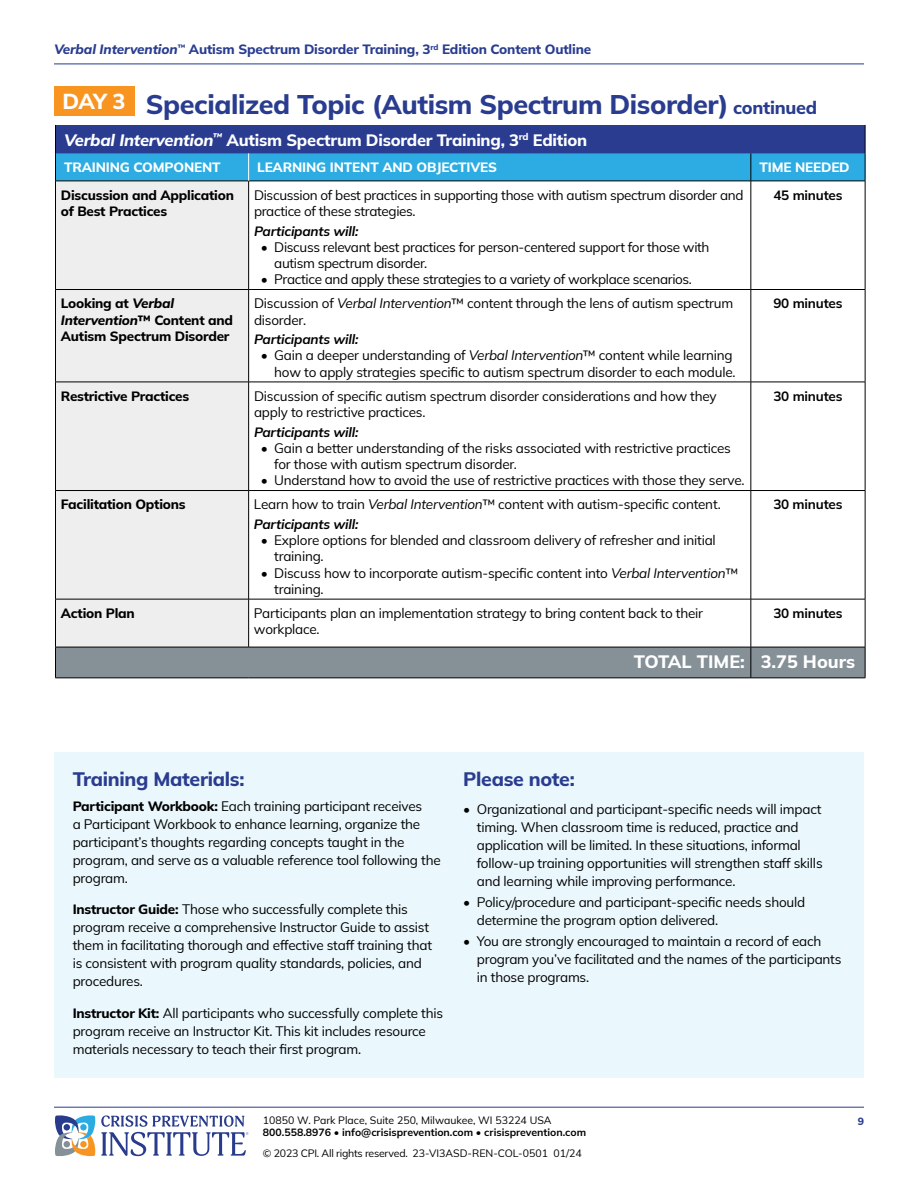
<style>
.page{position:relative;width:918px;height:1188px;background:#fff}
.page>*{position:absolute;margin:0;border:0;box-sizing:border-box;transform-origin:0 0}
.t1{font:800 27px "Mulish";letter-spacing:-.015em;color:#293c8f}
.t2{font:800 19.5px "Mulish";letter-spacing:-.015em;color:#293c8f}
.t3{font:800 18px "Mulish";color:#fff}
.t4{font:800 16.5px "Mulish";letter-spacing:-.015em;color:#fff}
.t5{font:13.5px/18px "Mulish";letter-spacing:-.015em;color:#000}
.t6{font:800 13.5px/16.2px "Mulish";letter-spacing:-.015em;color:#000}
.t7{font:800 13.5px "Mulish";letter-spacing:-.01em;color:#293c8f}
.t8{font:800 13.5px "Mulish";letter-spacing:-.01em;color:#fff}
.t9{font:italic 700 13.5px "Mulish";letter-spacing:-.015em;color:#000}
.t10{font:700 13.5px "Mulish";letter-spacing:-.015em;color:#000}
.t11{font:700 10.5px/12px "Mulish";color:#000}
.t12{font:10.5px "Mulish";letter-spacing:-.02em;color:#000}
.t13{font:800 10.5px "Mulish";color:#293c8f}
.s1{font-style:italic}
.s2{font-size:18px}
.s3{font-weight:700;font-style:italic}
.s4{font-weight:800}
.s5{font-weight:400}
</style>
<div class="page">
<hr style="left:54px;top:1107px;width:810px;height:1px;background:#293c8f">
<hr style="left:54px;top:64px;width:810px;height:1px;background:#293c8f">
<svg style="left:55px;top:1115px;width:194px;height:42px"></svg>
<div style="left:54px;top:752px;width:810px;height:325px;background:#eaf7fc"></div>
<div style="left:56px;top:182px;width:192px;height:465px;background:#eee"></div>
<div style="left:56px;top:648px;width:809px;height:30px;background:#859097"></div>
<hr style="left:55px;top:647px;width:1px;height:31px;background:#000">
<hr style="left:751px;top:647px;width:1px;height:31px;background:#000">
<hr style="left:865px;top:647px;width:1px;height:31px;background:#000">
<hr style="left:55px;top:678px;width:194px;height:1px;background:#000">
<hr style="left:249px;top:678px;width:502px;height:1px;background:#000">
<hr style="left:751px;top:678px;width:114px;height:1px;background:#000">
<hr style="left:55px;top:181px;width:194px;height:1px;background:#000">
<hr style="left:249px;top:181px;width:502px;height:1px;background:#000">
<hr style="left:751px;top:181px;width:114px;height:1px;background:#000">
<hr style="left:55px;top:181px;width:1px;height:108px;background:#000">
<hr style="left:248px;top:181px;width:1px;height:108px;background:#000">
<hr style="left:751px;top:181px;width:1px;height:108px;background:#000">
<hr style="left:865px;top:181px;width:1px;height:108px;background:#000">
<hr style="left:55px;top:289px;width:194px;height:1px;background:#000">
<hr style="left:55px;top:290px;width:1px;height:92px;background:#000">
<hr style="left:249px;top:289px;width:502px;height:1px;background:#000">
<hr style="left:248px;top:290px;width:1px;height:92px;background:#000">
<hr style="left:751px;top:289px;width:114px;height:1px;background:#000">
<hr style="left:751px;top:290px;width:1px;height:92px;background:#000">
<hr style="left:865px;top:290px;width:1px;height:92px;background:#000">
<hr style="left:55px;top:382px;width:194px;height:1px;background:#000">
<hr style="left:55px;top:382px;width:1px;height:108px;background:#000">
<hr style="left:248px;top:382px;width:1px;height:108px;background:#000">
<hr style="left:751px;top:382px;width:1px;height:108px;background:#000">
<hr style="left:865px;top:382px;width:1px;height:108px;background:#000">
<hr style="left:55px;top:490px;width:194px;height:1px;background:#000">
<hr style="left:55px;top:491px;width:1px;height:108px;background:#000">
<hr style="left:248px;top:491px;width:1px;height:108px;background:#000">
<hr style="left:751px;top:491px;width:1px;height:108px;background:#000">
<hr style="left:865px;top:491px;width:1px;height:108px;background:#000">
<hr style="left:55px;top:599px;width:194px;height:1px;background:#000">
<hr style="left:55px;top:599px;width:1px;height:48px;background:#000">
<hr style="left:248px;top:599px;width:1px;height:48px;background:#000">
<hr style="left:751px;top:599px;width:1px;height:48px;background:#000">
<hr style="left:865px;top:599px;width:1px;height:48px;background:#000">
<hr style="left:55px;top:647px;width:194px;height:1px;background:#000">
<svg style="left:55px;top:125px;width:811px;height:56px;background:#2a71b4"></svg>
<hr style="left:249px;top:382px;width:502px;height:1px;background:#000">
<hr style="left:751px;top:382px;width:114px;height:1px;background:#000">
<hr style="left:249px;top:490px;width:502px;height:1px;background:#000">
<hr style="left:751px;top:490px;width:114px;height:1px;background:#000">
<hr style="left:249px;top:599px;width:502px;height:1px;background:#000">
<hr style="left:751px;top:599px;width:114px;height:1px;background:#000">
<hr style="left:249px;top:647px;width:502px;height:1px;background:#000">
<hr style="left:751px;top:647px;width:114px;height:1px;background:#000">
<div style="left:54px;top:86px;width:81px;height:30px;background:#f89521"></div>
<p class="t7" style="left:54px;top:40px;width:539px"><span class="s1">Verbal Intervention</span><sup>™</sup> Autism Spectrum Disorder Training, 3<sup>rd</sup> Edition Content Outline</p>
<h1 class="t1" style="left:62px;top:85px;width:756px"><sup>DAY</sup> <sup>3</sup> Specialized Topic (Autism Spectrum Disorder) <span class="s2">continued</span></h1>
<p class="t4" style="left:64px;top:128px;width:525px"><span class="s1">Verbal Intervention</span><sup>™</sup> Autism Spectrum Disorder Training, 3<sup>rd</sup> Edition</p>
<p class="t8" style="left:64px;top:158px;width:158px">TRAINING COMPONENT</p>
<p class="t8" style="left:257px;top:158px;width:241px">LEARNING INTENT AND OBJECTIVES</p>
<p class="t8" style="left:759px;top:158px;width:92px">TIME NEEDED</p>
<p class="t6" style="left:61px;top:187px;width:175px">Discussion and Application of Best Practices</p>
<p class="t5" style="left:254px;top:187px;width:491px;line-height:16.2px">Discussion of best practices in supporting those with autism spectrum disorder and practice of these strategies.</p>
<p class="t9" style="left:254px;top:221px;width:106px">Participants will:</p>
<p class="t5" style="left:274px;top:238px;width:437px;line-height:16.2px;text-indent:-14px">• Discuss relevant best practices for person-centered support for those with autism spectrum disorder.</p>
<p class="t5" style="left:261px;top:270px;width:433px">• Practice and apply these strategies to a variety of workplace scenarios.</p>
<p class="t10" style="left:773px;top:186px;width:71px">45 minutes</p>
<p class="t6" style="left:61px;top:295px;width:174px">Looking at <span class="s1">Verbal<br>Intervention</span>™ Content and<br>Autism Spectrum Disorder</p>
<p class="t5" style="left:254px;top:295px;width:481px;line-height:16.2px">Discussion of <span class="s1">Verbal Intervention</span>™ content through the lens of autism spectrum disorder.</p>
<p class="t9" style="left:254px;top:330px;width:106px">Participants will:</p>
<p class="t5" style="left:261px;top:347px;width:476px;line-height:16.2px;text-align:right">• Gain a deeper understanding of <span class="s1">Verbal Intervention</span>™ content while learning how to apply strategies specific to autism spectrum disorder to each module.</p>
<p class="t6" style="left:61px;top:388px;width:130px">Restrictive Practices</p>
<p class="t5" style="left:254px;top:388px;width:464px;line-height:16.2px">Discussion of specific autism spectrum disorder considerations and how they apply to restrictive practices.</p>
<p class="t9" style="left:254px;top:422px;width:106px">Participants will:</p>
<p class="t5" style="left:274px;top:439px;width:458px;line-height:16.2px;text-indent:-14px">• Gain a better understanding of the risks associated with restrictive practices for those with autism spectrum disorder.</p>
<p class="t5" style="left:261px;top:471px;width:485px">• Understand how to avoid the use of restrictive practices with those they serve.</p>
<p class="t6" style="left:61px;top:496px;width:126px">Facilitation Options</p>
<p class="t5" style="left:254px;top:495px;width:468px;line-height:19.5px">Learn how to train <span class="s1">Verbal Intervention</span>™ content with autism-specific content.<br><span class="s3">Participants will:</span></p>
<p class="t5" style="left:274px;top:532px;width:443px;line-height:16.2px;text-indent:-14px">• Explore options for blended and classroom delivery of refresher and initial training.</p>
<p class="t5" style="left:274px;top:564px;width:465px;line-height:16.2px;text-indent:-14px">• Discuss how to incorporate autism-specific content into <span class="s1">Verbal Intervention</span>™ training.</p>
<p class="t10" style="left:773px;top:294px;width:71px">90 minutes</p>
<p class="t10" style="left:773px;top:387px;width:71px">30 minutes</p>
<p class="t10" style="left:773px;top:495px;width:71px">30 minutes</p>
<p class="t6" style="left:61px;top:605px;width:75px">Action Plan</p>
<p class="t5" style="left:254px;top:605px;width:451px;line-height:16.2px">Participants plan an implementation strategy to bring content back to their workplace.</p>
<p class="t10" style="left:773px;top:604px;width:71px">30 minutes</p>
<h3 class="t3" style="left:634px;top:649px;width:223px">TOTAL TIME: 3.75 Hours</h3>
<h2 class="t2" style="left:73px;top:765px;width:173px">Training Materials:</h2>
<p class="t5" style="left:73px;top:797px;width:370px"><span class="s4">Participant Workbook:</span> Each training participant receives<br>a Participant Workbook to enhance learning, organize the participant’s thoughts regarding concepts taught in the program, and serve as a valuable reference tool following the program.</p>
<p class="t5" style="left:73px;top:900px;width:361px"><span class="s4">Instructor Guide:</span> Those who successfully complete this program receive a comprehensive Instructor Guide to assist them in facilitating thorough and effective staff training that is consistent with program quality standards, policies, and procedures.</p>
<p class="t5" style="left:73px;top:1003px;width:372px"><span class="s4">Instructor Kit:</span> All participants who successfully complete this program receive an Instructor Kit. This kit includes resource materials necessary to teach their first program.</p>
<h2 class="t2" style="left:463px;top:765px;width:113px">Please note:</h2>
<p class="t5" style="left:477px;top:800px;width:347px;text-indent:-14px">• Organizational and participant-specific needs will impact timing. When classroom time is reduced, practice and application will be limited. In these situations, informal follow-up training opportunities will strengthen staff skills and learning while improving performance.</p>
<p class="t5" style="left:477px;top:893px;width:330px;text-indent:-14px">• Policy/procedure and participant-specific needs should determine the program option delivered.</p>
<p class="t5" style="left:477px;top:932px;width:366px;text-indent:-14px">• You are strongly encouraged to maintain a record of each program you’ve facilitated and the names of the participants in those programs.</p>
<p class="t11" style="left:263px;top:1114px;width:325px"><span class="s5">10850 W. Park Place, Suite 250, Milwaukee, WI 53224 USA<br></span>800.558.8976 <span class="s5">•</span> info@crisisprevention.com <span class="s5">•</span> crisisprevention.com</p>
<p class="t12" style="left:263px;top:1146px;width:320px">© 2023 CPI. All rights reserved. 23-VI3ASD-REN-COL-0501 01/24</p>
<p class="t13" style="left:858px;top:1114px;width:8px">9</p>
</div>
